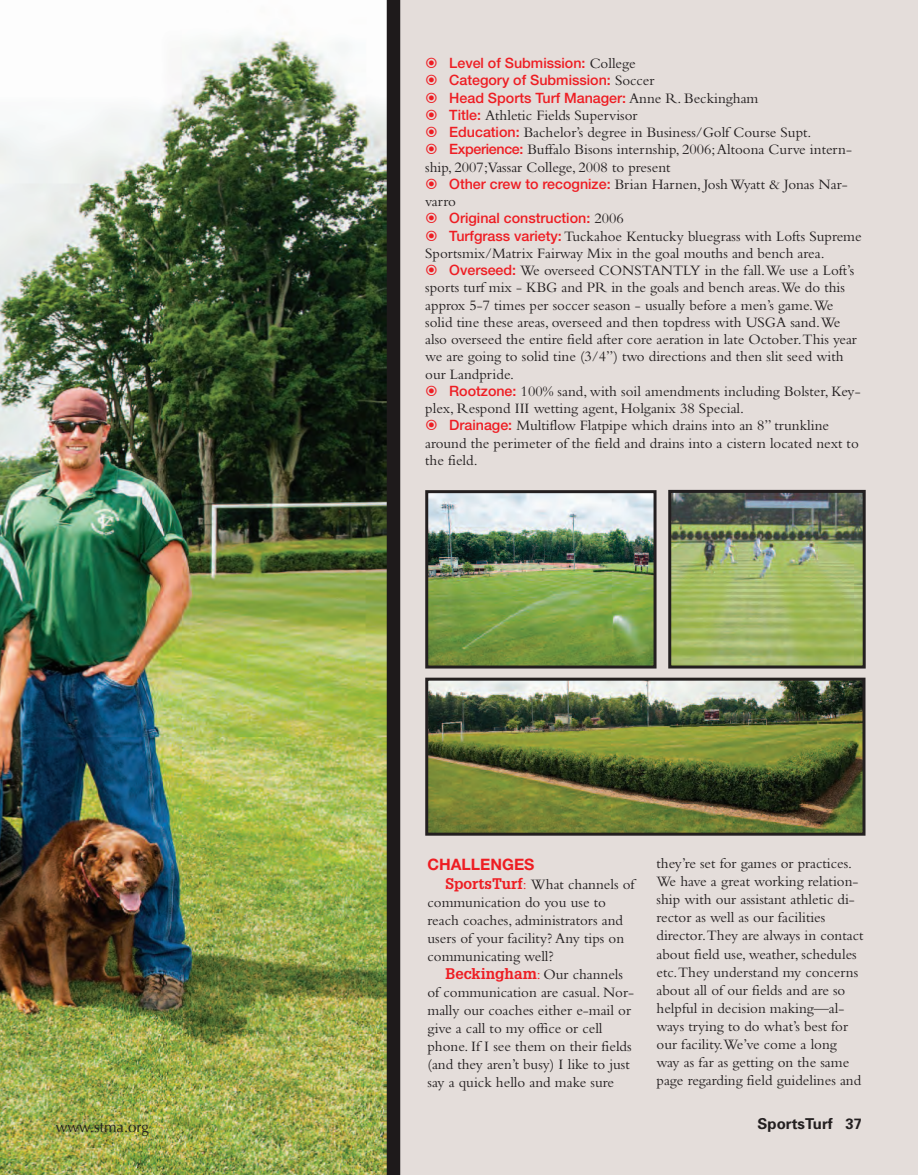
<style>
.page{position:relative;width:918px;height:1175px;background:#fff}
.page>*{position:absolute;margin:0;border:0;box-sizing:border-box;transform-origin:0 0}
.t1{font:700 15.75px "Helvetica Neue";color:#ee1d23}
.t2{font:15px/18px "Bembo";color:#231f20}
.t3{font:15px "Optima";color:#231f20}
.t4{font:700 15px "Univers";color:#231f20}
.t5{font:500 14.25px/17.2px "Helvetica Neue";color:#ee1d23}
.s1{font-family:"Bembo";font-weight:400;font-size:15px;color:#231f20}
.s2{font-family:"Helvetica Neue";font-weight:500;font-size:14.25px;color:#ee1d23}
.s3{font-family:"Glypha";font-weight:700;color:#ee1d23}
.s4{color:#ee1d23}
</style>
<div class="page">
<div style="left:398px;top:0;width:520px;height:1174px;background:#e4ddda"></div>
<img style="left:429px;top:494px;width:224px;height:170px">
<div style="left:425px;top:490px;width:232px;height:178px;border:3px solid #231f20"></div>
<img style="left:0;top:0;width:387px;height:1174px">
<div style="left:387px;top:0;width:13px;height:1174px;background:#1e1a1b"></div>
<img style="left:429px;top:681px;width:433px;height:150px">
<div style="left:425px;top:677px;width:441px;height:158px;border:3px solid #231f20"></div>
<img style="left:672px;top:494px;width:190px;height:170px">
<div style="left:668px;top:490px;width:198px;height:178px;border:3px solid #231f20"></div>
<p class="t5" style="left:449px;top:56px;width:311px">Level of Submission: <span class="s1">College<br></span>Category of Submission: <span class="s1">Soccer<br></span>Head Sports Turf Manager: <span class="s1">Anne R. Beckingham</span></p>
<p class="t2" style="left:449px;top:108px;width:190px"><span class="s2">Title:</span> Athletic Fields Supervisor</p>
<p class="t2" style="left:449px;top:125px;width:364px"><span class="s2">Education:</span> Bachelor’s degree in Business/Golf Course Supt.</p>
<p class="t2" style="left:449px;top:142px;width:404px"><span class="s2">Experience:</span> Buffalo Bisons internship, 2006; Altoona Curve intern-</p>
<p class="t2" style="left:425px;top:159px;width:247px">ship, 2007;Vassar College, 2008 to present</p>
<p class="t2" style="left:449px;top:177px;width:400px"><span class="s2">Other crew to recognize:</span> Brian Harnen, Josh Wyatt &amp; Jonas Nar-</p>
<p class="t2" style="left:425px;top:194px;width:32px">varro</p>
<p class="t5" style="left:449px;top:211px;width:176px">Original construction: <span class="s1">2006</span></p>
<p class="t2" style="left:449px;top:228px;width:414px"><span class="s2">Turfgrass variety:</span> Tuckahoe Kentucky bluegrass with Lofts Supreme</p>
<p class="t2" style="left:425px;top:246px;width:401px">Sportsmix/Matrix Fairway Mix in the goal mouths and bench area.</p>
<p class="t2" style="left:449px;top:263px;width:406px"><span class="s2">Overseed:</span> We overseed CONSTANTLY in the fall.We use a Loft’s</p>
<p class="t2" style="left:425px;top:280px;width:421px">sports turf mix - KBG and PR in the goals and bench areas.We do this</p>
<p class="t2" style="left:425px;top:297px;width:410px">approx 5-7 times per soccer season - usually before a men’s game.We</p>
<p class="t2" style="left:425px;top:315px;width:417px">solid tine these areas, overseed and then topdress with USGA sand.We</p>
<p class="t2" style="left:425px;top:332px;width:433px">also overseed the entire field after core aeration in late October.This year</p>
<p class="t2" style="left:425px;top:349px;width:420px">we are going to solid tine (3/4”) two directions and then slit seed with</p>
<p class="t2" style="left:425px;top:366px;width:90px">our Landpride.</p>
<p class="t2" style="left:449px;top:384px;width:413px"><span class="s2">Rootzone:</span> 100% sand, with soil amendments including Bolster, Key-</p>
<p class="t2" style="left:425px;top:401px;width:320px">plex, Respond III wetting agent, Holganix 38 Special.</p>
<p class="t2" style="left:449px;top:418px;width:381px"><span class="s2">Drainage:</span> Multiflow Flatpipe which drains into an 8” trunkline</p>
<p class="t2" style="left:425px;top:435px;width:435px">around the perimeter of the field and drains into a cistern located next to</p>
<p class="t2" style="left:425px;top:453px;width:54px">the field.</p>
<p class="t1" style="left:428px;top:858px;width:108px">CHALLENGES</p>
<p class="t2" style="left:446px;top:876px;width:191px"><span class="s3">SportsTurf</span><span class="s4">:</span> What channels of</p>
<p class="t2" style="left:428px;top:894px;width:180px">communication do you use to</p>
<p class="t2" style="left:428px;top:912px;width:197px">reach coaches, administrators and</p>
<p class="t2" style="left:428px;top:930px;width:198px">users of your facility? Any tips on</p>
<p class="t2" style="left:428px;top:948px;width:128px">communicating well?</p>
<p class="t2" style="left:446px;top:967px;width:179px"><span class="s3">Beckingham</span><span class="s4">:</span> Our channels</p>
<p class="t2" style="left:427px;top:985px;width:208px">of communication are casual. Nor-</p>
<p class="t2" style="left:427px;top:1003px;width:205px">mally our coaches either e-mail or</p>
<p class="t2" style="left:427px;top:1021px;width:177px">give a call to my office or cell</p>
<p class="t2" style="left:427px;top:1039px;width:206px">phone. If I see them on their fields</p>
<p class="t2" style="left:427px;top:1057px;width:204px">(and they aren’t busy) I like to just</p>
<p class="t2" style="left:427px;top:1075px;width:188px">say a quick hello and make sure</p>
<p class="t2" style="left:657px;top:856px;width:208px">they’re set for games or practices.<br>We have a great working relation&shy;ship with our assistant athletic di&shy;rector as well as our facilities director.They are always in contact about field use, weather, schedules etc.They understand my concerns about all of our fields and are so helpful in decision making—al&shy;ways trying to do what’s best for our facility.We’ve come a long way as far as getting on the same page regarding field guidelines and</p>
<p class="t3" style="left:56px;top:1118px;width:95px">www.stma.org</p>
<p class="t4" style="left:758px;top:1118px;width:106px">SportsTurf 37</p>
</div>
